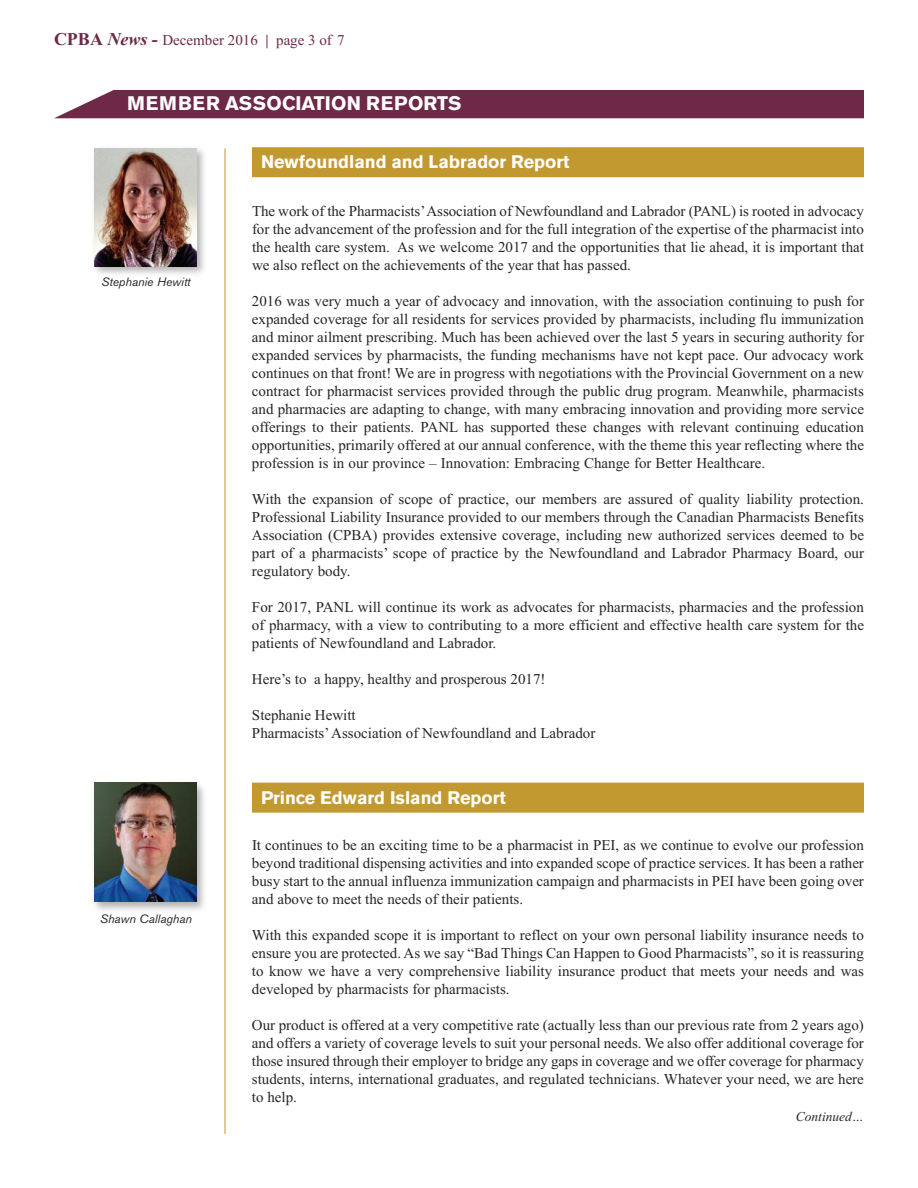
<style>
.page{position:relative;width:918px;height:1188px;background:#fff}
.page>*{position:absolute;margin:0;border:0;box-sizing:border-box;transform-origin:0 0}
.t1{font:700 19.5px "Akzidenz Grotesk BE";letter-spacing:.02em;color:#fff}
.t2{font:700 18px "Akzidenz Grotesk BE";color:#fff}
.t3{font:15px/18px "Times New Roman";color:#272526;text-align:justify}
.t4{font:15px "Times New Roman";color:#6e2948}
.t5{font:italic 13.5px "Times New Roman";color:#272526}
.t6{font:italic 12px "Akzidenz Grotesk BE";color:#272526}
.s1{font-weight:700;font-size:18px}
.s2{font-weight:700;font-style:italic;font-size:18px}
.s3{font-weight:700;font-style:italic}
</style>
<div class="page">
<hr style="left:225px;top:148px;width:1px;height:986px;background:#c29831">
<div style="left:252px;top:147px;width:612px;height:30px;background:#c29831"></div>
<div style="left:252px;top:783px;width:612px;height:30px;background:#c29831"></div>
<img style="left:94px;top:782px;width:110px;height:129px">
<img style="left:94px;top:783px;width:102px;height:119px">
<img style="left:95px;top:148px;width:109px;height:126px">
<img style="left:94px;top:148px;width:102px;height:119px">
<div style="left:55px;top:90px;width:809px;height:28px;background:#6e2948"></div>
<p class="t4" style="left:54px;top:31px;width:292px"><span class="s1">CPBA</span> <span class="s2">News -</span> December 2016 <span class="s3">|</span> page 3 of 7</p>
<h1 class="t1" style="left:127px;top:96px;width:336px">MEMBER ASSOCIATION REPORTS</h1>
<p class="t6" style="left:101px;top:278px;width:91px">Stephanie Hewitt</p>
<p class="t6" style="left:100px;top:915px;width:93px">Shawn Callaghan</p>
<p class="t2" style="left:261px;top:155px;width:310px">Newfoundland and Labrador Report</p>
<p class="t3" style="left:252px;top:202px;width:614px">The work of the Pharmacists’Association of Newfoundland and Labrador (PANL) is rooted in advocacy for the advancement of the profession and for the full integration of the expertise of the pharmacist into the health care system. As we welcome 2017 and the opportunities that lie ahead, it is important that we also reflect on the achievements of the year that has passed.</p>
<p class="t3" style="left:252px;top:292px;width:614px">2016 was very much a year of advocacy and innovation, with the association continuing to push for expanded coverage for all residents for services provided by pharmacists, including flu immunization and minor ailment prescribing. Much has been achieved over the last 5 years in securing authority for expanded services by pharmacists, the funding mechanisms have not kept pace. Our advocacy work continues on that front! We are in progress with negotiations with the Provincial Government on a new contract for pharmacist services provided through the public drug program. Meanwhile, pharmacists and pharmacies are adapting to change, with many embracing innovation and providing more service offerings to their patients. PANL has supported these changes with relevant continuing education opportunities, primarily offered at our annual conference, with the theme this year reflecting where the profession is in our province – Innovation: Embracing Change for Better Healthcare.</p>
<p class="t3" style="left:252px;top:490px;width:614px">With the expansion of scope of practice, our members are assured of quality liability protection.<br>Professional Liability Insurance provided to our members through the Canadian Pharmacists Benefits Association (CPBA) provides extensive coverage, including new authorized services deemed to be part of a pharmacists’ scope of practice by the Newfoundland and Labrador Pharmacy Board, our regulatory body.</p>
<p class="t3" style="left:252px;top:598px;width:614px">For 2017, PANL will continue its work as advocates for pharmacists, pharmacies and the profession of pharmacy, with a view to contributing to a more efficient and effective health care system for the patients of Newfoundland and Labrador.</p>
<p class="t3" style="left:252px;top:670px;width:295px">Here’s to a happy, healthy and prosperous 2017!</p>
<p class="t3" style="left:252px;top:706px;width:345px">Stephanie Hewitt<br>Pharmacists’Association of Newfoundland and Labrador</p>
<p class="t2" style="left:261px;top:790px;width:246px">Prince Edward Island Report</p>
<p class="t3" style="left:252px;top:836px;width:614px">It continues to be an exciting time to be a pharmacist in PEI, as we continue to evolve our profession beyond traditional dispensing activities and into expanded scope of practice services. It has been a rather busy start to the annual influenza immunization campaign and pharmacists in PEI have been going over and above to meet the needs of their patients.</p>
<p class="t3" style="left:252px;top:926px;width:614px">With this expanded scope it is important to reflect on your own personal liability insurance needs to ensure you are protected. As we say “Bad Things Can Happen to Good Pharmacists”, so it is reassuring to know we have a very comprehensive liability insurance product that meets your needs and was developed by pharmacists for pharmacists.</p>
<p class="t3" style="left:252px;top:1016px;width:614px">Our product is offered at a very competitive rate (actually less than our previous rate from 2 years ago) and offers a variety of coverage levels to suit your personal needs. We also offer additional coverage for those insured through their employer to bridge any gaps in coverage and we offer coverage for pharmacy students, interns, international graduates, and regulated technicians. Whatever your need, we are here to help.</p>
<p class="t5" style="left:796px;top:1108px;width:70px">Continued…</p>
</div>
